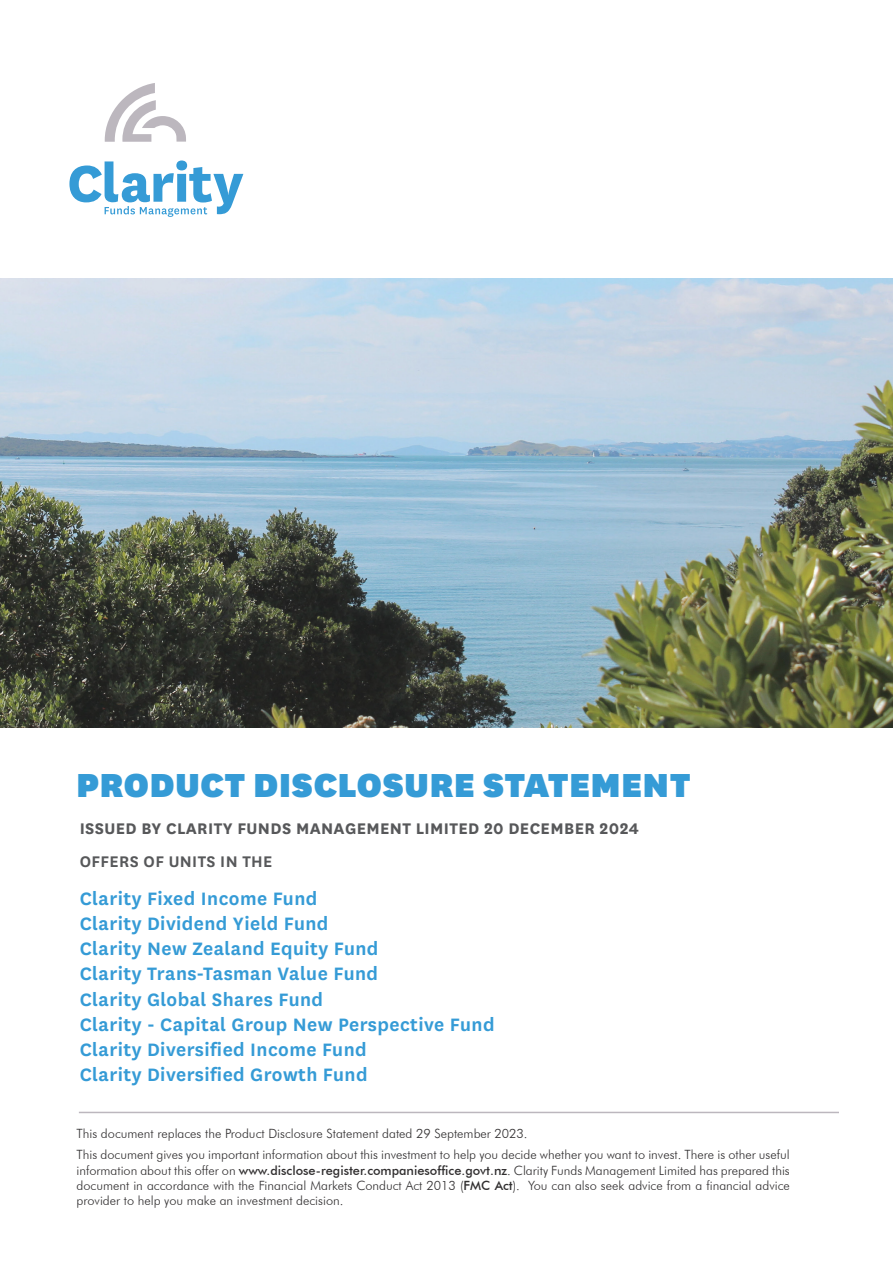
<style>
.page{position:relative;width:893px;height:1263px;background:#fff}
.page>*{position:absolute;margin:0;border:0;box-sizing:border-box;transform-origin:0 0}
.body_copy{font:900 39px "National";letter-spacing:.02em;color:#359bd6}
.body_copy-2{font:600 21px "National";letter-spacing:.02em;color:#359bd6}
.body_copy-3{font:700 18px "National";letter-spacing:.02em;color:#57585a}
.body_copy-4{font:600 18px "National";letter-spacing:.02em;color:#57585a}
.body_copy-5{font:300 12.75px/15.3px "Futura BT";color:#312f30;text-align:justify}
.s1{font-weight:500}
</style>
<div class="page">
<svg style="left:105px;top:83px;width:81px;height:59px"></svg>
<svg style="left:69px;top:160px;width:174px;height:57px"></svg>
<img style="left:0;top:279px;width:893px;height:448px">
<hr style="left:79px;top:1112px;width:760px;height:1px;background:#bcb7be">
<p class="body_copy" style="left:77px;top:758px;width:616px">PRODUCT DISCLOSURE STATEMENT</p>
<p class="body_copy-3" style="left:80px;top:816px;width:561px">ISSUED BY CLARITY FUNDS MANAGEMENT LIMITED 20 DECEMBER 2024</p>
<p class="body_copy-4" style="left:80px;top:849px;width:194px">OFFERS OF UNITS IN THE</p>
<p class="body_copy-2" style="left:80px;top:884px;width:239px">Clarity Fixed Income Fund</p>
<p class="body_copy-2" style="left:80px;top:909px;width:250px">Clarity Dividend Yield Fund</p>
<p class="body_copy-2" style="left:80px;top:934px;width:300px">Clarity New Zealand Equity Fund</p>
<p class="body_copy-2" style="left:80px;top:959px;width:300px">Clarity Trans-Tasman Value Fund</p>
<p class="body_copy-2" style="left:80px;top:985px;width:245px">Clarity Global Shares Fund</p>
<p class="body_copy-2" style="left:80px;top:1010px;width:416px">Clarity - Capital Group New Perspective Fund</p>
<p class="body_copy-2" style="left:80px;top:1035px;width:288px">Clarity Diversified Income Fund</p>
<p class="body_copy-2" style="left:80px;top:1060px;width:289px">Clarity Diversified Growth Fund</p>
<p class="body_copy-5" style="left:77px;top:1125px;width:453px">This document replaces the Product Disclosure Statement dated 29 September 2023.</p>
<p class="body_copy-5" style="left:77px;top:1147px;width:715px">This document gives you important information about this investment to help you decide whether you want to invest. There is other useful information about this offer on <span class="s1">www.disclose-register.companiesoffice.govt.nz</span>. Clarity Funds Management Limited has prepared this document in accordance with the Financial Markets Conduct Act 2013 (<span class="s1">FMC Act</span>). You can also seek advice from a financial advice provider to help you make an investment decision.</p>
</div>
